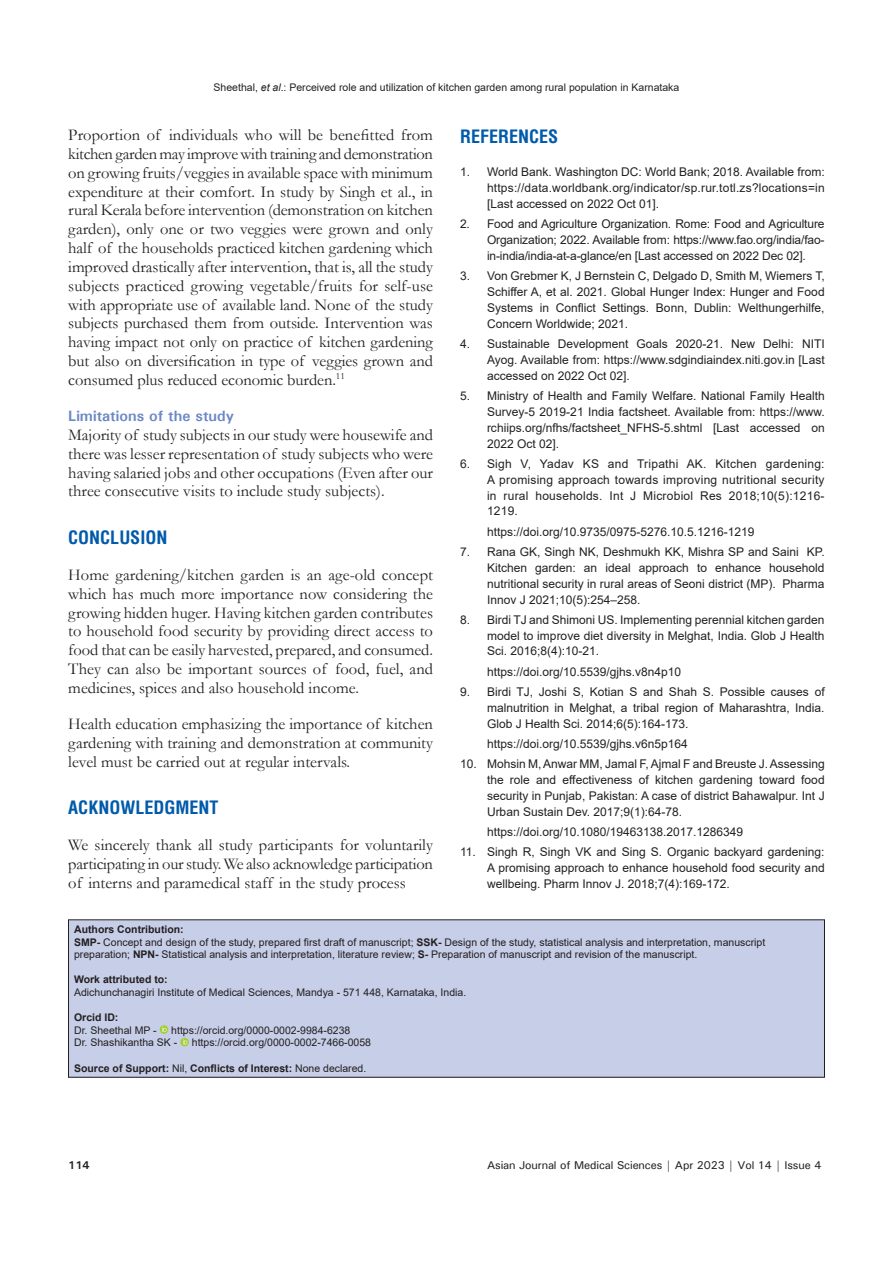
<style>
.page{position:relative;width:893px;height:1263px;background:#fff}
.page>*{position:absolute;margin:0;border:0;box-sizing:border-box;transform-origin:0 0}
.t1{font:700 condensed 18px "Helvetica";color:#015aaa}
.TX{font:16.5px/18.9px "Garamond";color:#231f20;text-align:justify}
.t2{font:700 15px "Univers";color:#6d88c5}
.REF{font:12px/15.9px "Arial";color:#231f20;text-align:justify}
.t3{font:500 11.25px "Univers";letter-spacing:-.01em;color:#231f20}
.t4{font:700 11.25px "Univers";color:#231f20}
.SRC{font:10.5px/12.6px "Arial";color:#231f20}
.SRC-2{font:700 10.5px "Arial";color:#231f20}
.s1{font-style:italic}
.s2{font-weight:700}
.s3{font-weight:400}
</style>
<div class="page">
<div style="left:68px;top:920px;width:756px;height:157px;background:#c7cee8"></div>
<svg style="left:160px;top:1025px;width:8px;height:9px"></svg>
<svg style="left:162px;top:1026px;width:5px;height:6px"></svg>
<svg style="left:180px;top:1038px;width:9px;height:8px"></svg>
<svg style="left:183px;top:1039px;width:4px;height:5px"></svg>
<p class="SRC" style="left:214px;top:81px;width:467px">Sheethal, <span class="s1">et al</span>.: Perceived role and utilization of kitchen garden among rural population in Karnataka</p>
<p class="TX" style="left:68px;top:125px;width:366px">Proportion of individuals who will be benefitted from kitchen garden may improve with training and demonstration on growing fruits/veggies in available space with minimum expenditure at their comfort. In study by Singh et al., in rural Kerala before intervention (demonstration on kitchen garden), only one or two veggies were grown and only half of the households practiced kitchen gardening which improved drastically after intervention, that is, all the study subjects practiced growing vegetable/fruits for self-use with appropriate use of available land. None of the study subjects purchased them from outside. Intervention was having impact not only on practice of kitchen gardening but also on diversification in type of veggies grown and consumed plus reduced economic burden.<sup>11</sup></p>
<h2 class="t2" style="left:68px;top:407px;width:167px">Limitations of the study</h2>
<p class="TX" style="left:68px;top:425px;width:366px">Majority of study subjects in our study were housewife and there was lesser representation of study subjects who were having salaried jobs and other occupations (Even after our three consecutive visits to include study subjects).</p>
<h1 class="t1" style="left:68px;top:525px;width:101px">CONCLUSION</h1>
<p class="TX" style="left:68px;top:565px;width:366px">Home gardening/kitchen garden is an age-old concept which has much more importance now considering the growing hidden huger. Having kitchen garden contributes to household food security by providing direct access to food that can be easily harvested, prepared, and consumed.<br>They can also be important sources of food, fuel, and medicines, spices and also household income.</p>
<p class="TX" style="left:68px;top:714px;width:366px">Health education emphasizing the importance of kitchen gardening with training and demonstration at community level must be carried out at regular intervals.</p>
<h1 class="t1" style="left:68px;top:796px;width:152px">ACKNOWLEDGMENT</h1>
<p class="TX" style="left:68px;top:835px;width:366px">We sincerely thank all study participants for voluntarily participating in our study. We also acknowledge participation of interns and paramedical staff in the study process</p>
<h1 class="t1" style="left:460px;top:124px;width:100px">REFERENCES</h1>
<p class="REF" style="left:487px;top:164px;width:339px;text-indent:-27px">1. World Bank. Washington DC: World Bank; 2018. Available from: https://data.worldbank.org/indicator/sp.rur.totl.zs?locations=in [Last accessed on 2022 Oct 01].</p>
<p class="REF" style="left:487px;top:216px;width:339px;text-indent:-27px">2. Food and Agriculture Organization. Rome: Food and Agriculture Organization; 2022. Available from: https://www.fao.org/india/fao&shy;in-india/india-at-a-glance/en [Last accessed on 2022 Dec 02].</p>
<p class="REF" style="left:487px;top:268px;width:339px;text-indent:-27px">3. Von Grebmer K, J Bernstein C, Delgado D, Smith M, Wiemers T, Schiffer A, et al. 2021. Global Hunger Index: Hunger and Food Systems in Conflict Settings. Bonn, Dublin: Welthungerhilfe, Concern Worldwide; 2021.</p>
<p class="REF" style="left:487px;top:336px;width:339px;text-indent:-27px">4. Sustainable Development Goals 2020-21. New Delhi: NITI Ayog. Available from: https://www.sdgindiaindex.niti.gov.in [Last accessed on 2022 Oct 02].</p>
<p class="REF" style="left:487px;top:388px;width:339px;text-indent:-27px">5. Ministry of Health and Family Welfare. National Family Health Survey-5 2019-21 India factsheet. Available from: https://www. rchiips.org/nfhs/factsheet_NFHS-5.shtml [Last accessed on 2022 Oct 02].</p>
<p class="REF" style="left:487px;top:455px;width:339px;text-indent:-27px">6. Sigh V, Yadav KS and Tripathi AK. Kitchen gardening:<br>A promising approach towards improving nutritional security in rural households. Int J Microbiol Res 2018;10(5):1216- 1219.</p>
<p class="REF" style="left:487px;top:523px;width:269px">https://doi.org/10.9735/0975-5276.10.5.1216-1219</p>
<p class="REF" style="left:487px;top:543px;width:339px;text-indent:-27px">7. Rana GK, Singh NK, Deshmukh KK, Mishra SP and Saini KP.<br>Kitchen garden: an ideal approach to enhance household nutritional security in rural areas of Seoni district (MP). Pharma Innov J 2021;10(5):254–258.</p>
<p class="REF" style="left:487px;top:611px;width:339px;text-indent:-27px">8. Birdi TJ and Shimoni US. Implementing perennial kitchen garden model to improve diet diversity in Melghat, India. Glob J Health Sci. 2016;8(4):10-21.</p>
<p class="REF" style="left:487px;top:663px;width:196px">https://doi.org/10.5539/gjhs.v8n4p10</p>
<p class="REF" style="left:487px;top:683px;width:339px;text-indent:-27px">9. Birdi TJ, Joshi S, Kotian S and Shah S. Possible causes of malnutrition in Melghat, a tribal region of Maharashtra, India.<br>Glob J Health Sci. 2014;6(5):164-173.</p>
<p class="REF" style="left:487px;top:735px;width:202px">https://doi.org/10.5539/gjhs.v6n5p164</p>
<p class="REF" style="left:487px;top:756px;width:339px;text-indent:-27px">10. Mohsin M, Anwar MM, Jamal F, Ajmal F and Breuste J. Assessing the role and effectiveness of kitchen gardening toward food security in Punjab, Pakistan: A case of district Bahawalpur. Int J Urban Sustain Dev. 2017;9(1):64-78.</p>
<p class="REF" style="left:487px;top:824px;width:258px">https://doi.org/10.1080/19463138.2017.1286349</p>
<p class="REF" style="left:487px;top:844px;width:339px;text-indent:-27px">11. Singh R, Singh VK and Sing S. Organic backyard gardening:<br>A promising approach to enhance household food security and wellbeing. Pharm Innov J. 2018;7(4):169-172.</p>
<p class="SRC-2" style="left:74px;top:922px;width:111px">Authors Contribution:</p>
<p class="SRC" style="left:74px;top:935px;width:693px"><span class="s2">SMP-</span> Concept and design of the study, prepared first draft of manuscript; <span class="s2">SSK-</span> Design of the study, statistical analysis and interpretation, manuscript preparation; <span class="s2">NPN-</span> Statistical analysis and interpretation, literature review; <span class="s2">S-</span> Preparation of manuscript and revision of the manuscript.</p>
<p class="SRC-2" style="left:74px;top:972px;width:95px">Work attributed to:</p>
<p class="SRC" style="left:74px;top:986px;width:394px">Adichunchanagiri Institute of Medical Sciences, Mandya - 571 448, Karnataka, India.</p>
<p class="SRC-2" style="left:74px;top:1010px;width:46px">Orcid ID:</p>
<p class="SRC" style="left:74px;top:1024px;width:84px">Dr. Sheethal MP -</p>
<p class="SRC" style="left:171px;top:1024px;width:181px">https://orcid.org/0000-0002-9984-6238</p>
<p class="SRC" style="left:74px;top:1036px;width:105px">Dr. Shashikantha SK -</p>
<p class="SRC" style="left:192px;top:1036px;width:181px">https://orcid.org/0000-0002-7466-0058</p>
<p class="SRC-2" style="left:74px;top:1060px;width:294px">Source of Support: <span class="s3">Nil,</span> Conflicts of Interest: <span class="s3">None declared.</span></p>
<p class="t4" style="left:68px;top:1158px;width:23px">114</p>
<p class="t3" style="left:487px;top:1157px;width:336px">Asian Journal of Medical Sciences | Apr 2023 | Vol 14 | Issue 4</p>
</div>
